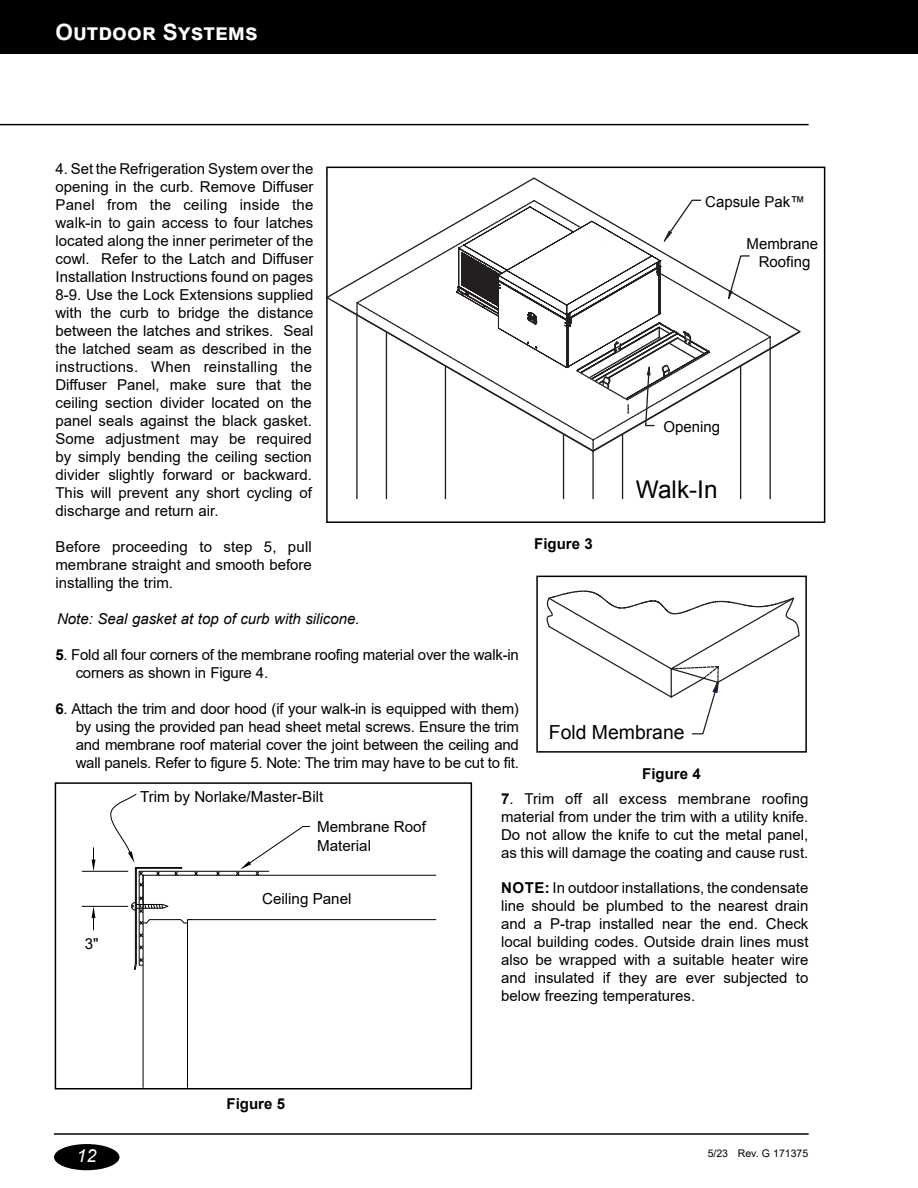
<style>
.page{position:relative;width:918px;height:1188px;background:#fff}
.page>*{position:absolute;margin:0;border:0;box-sizing:border-box;transform-origin:0 0}
.t1{font:24.3px "Arial";color:#000}
.t2{font:700 22.5px "Arial";color:#fff}
.t3{font:19.35px "Arial";color:#000}
.t4{font:italic 18px "Arial";color:#fff}
.t5{font:15.15px/18.1px "Arial";color:#000}
.t6{font:15px/18px "Arial";color:#000;text-align:justify}
.t7{font:italic 15px "Arial";color:#000}
.t8{font:700 15px "Arial";color:#000}
.t9{font:10.5px "Arial";color:#000}
.s1{font-weight:700}
</style>
<div class="page">
<div style="left:54px;top:1144px;width:65px;height:26px;background:#000;border-radius:50%"></div>
<div style="left:0;top:0;width:918px;height:54px;background:#000"></div>
<hr style="left:0;top:124px;width:809px;height:1px;background:#000">
<hr style="left:54px;top:1133px;width:755px;height:2px;background:#000">
<svg style="left:546px;top:591px;width:254px;height:144px"></svg>
<div style="left:536px;top:576px;width:271px;height:177px;border:2px solid #000"></div>
<hr style="left:386px;top:332px;width:1px;height:167px;background:#231f20">
<hr style="left:356px;top:315px;width:2px;height:184px;background:#231f20">
<hr style="left:563px;top:434px;width:1px;height:65px;background:#231f20">
<hr style="left:770px;top:349px;width:1px;height:150px;background:#231f20">
<hr style="left:740px;top:366px;width:1px;height:133px;background:#231f20">
<hr style="left:622px;top:434px;width:1px;height:65px;background:#231f20">
<hr style="left:592px;top:451px;width:2px;height:48px;background:#231f20">
<hr style="left:445px;top:366px;width:1px;height:133px;background:#231f20">
<svg style="left:339px;top:177px;width:462px;height:276px"></svg>
<div style="left:326px;top:167px;width:499px;height:356px;border:2px solid #000"></div>
<hr style="left:143px;top:875px;width:1px;height:212px;background:#000">
<hr style="left:187px;top:923px;width:1px;height:164px;background:#000">
<hr style="left:188px;top:919px;width:248px;height:1px;background:#000">
<hr style="left:143px;top:875px;width:293px;height:1px;background:#000">
<hr style="left:82px;top:871px;width:46px;height:1px;background:#000">
<hr style="left:82px;top:906px;width:46px;height:1px;background:#000">
<svg style="left:92px;top:848px;width:3px;height:23px"></svg>
<svg style="left:92px;top:906px;width:3px;height:24px"></svg>
<svg style="left:110px;top:793px;width:200px;height:177px"></svg>
<div style="left:55px;top:782px;width:417px;height:308px;border:2px solid #000"></div>
<h2 class="t2" style="left:56px;top:16px;width:204px">Outdoor Systems</h2>
<p class="t6" style="left:56px;top:160px;width:260px">4. Set the Refrigeration System over the opening in the curb. Remove Diffuser Panel from the ceiling inside the walk-in to gain access to four latches located along the inner perimeter of the cowl. Refer to the Latch and Diffuser Installation Instructions found on pages 8-9. Use the Lock Extensions supplied with the curb to bridge the distance between the latches and strikes. Seal the latched seam as described in the instructions. When reinstalling the Diffuser Panel, make sure that the ceiling section divider located on the panel seals against the black gasket.<br>Some adjustment may be required by simply bending the ceiling section divider slightly forward or backward.<br>This will prevent any short cycling of discharge and return air.</p>
<p class="t6" style="left:56px;top:538px;width:258px">Before proceeding to step 5, pull membrane straight and smooth before installing the trim.</p>
<p class="t7" style="left:57px;top:609px;width:304px">Note: Seal gasket at top of curb with silicone.</p>
<p class="t6" style="left:76px;top:646px;width:445px;text-indent:-20px"><span class="s1">5</span>. Fold all four corners of the membrane roofing material over the walk-in corners as shown in Figure 4.</p>
<p class="t6" style="left:76px;top:700px;width:445px;text-indent:-20px"><span class="s1">6</span>. Attach the trim and door hood (if your walk-in is equipped with them) by using the provided pan head sheet metal screws. Ensure the trim and membrane roof material cover the joint between the ceiling and wall panels. Refer to figure 5. Note: The trim may have to be cut to fit.</p>
<p class="t6" style="left:501px;top:790px;width:309px"><span class="s1">7</span>. Trim off all excess membrane roofing material from under the trim with a utility knife.<br>Do not allow the knife to cut the metal panel, as this will damage the coating and cause rust.</p>
<p class="t6" style="left:501px;top:878px;width:309px"><span class="s1">NOTE:</span> In outdoor installations, the condensate line should be plumbed to the nearest drain and a P-trap installed near the end. Check local building codes. Outside drain lines must also be wrapped with a suitable heater wire and insulated if they are ever subjected to below freezing temperatures.</p>
<p class="t6" style="left:705px;top:193px;width:101px">Capsule Pak™</p>
<p class="t6" style="left:747px;top:235px;width:73px;text-align:center">Membrane<br>Roofing</p>
<p class="t6" style="left:663px;top:418px;width:58px">Opening</p>
<h1 class="t1" style="left:636px;top:473px;width:83px">Walk-In</h1>
<p class="t8" style="left:534px;top:533px;width:60px">Figure 3</p>
<p class="t3" style="left:549px;top:719px;width:137px">Fold Membrane</p>
<p class="t8" style="left:642px;top:763px;width:60px">Figure 4</p>
<p class="t5" style="left:140px;top:788px;width:185px">Trim by Norlake/Master-Bilt</p>
<p class="t5" style="left:317px;top:818px;width:110px">Membrane Roof<br>Material</p>
<p class="t5" style="left:262px;top:890px;width:91px">Ceiling Panel</p>
<p class="t5" style="left:85px;top:934px;width:15px">3"</p>
<p class="t8" style="left:227px;top:1093px;width:60px">Figure 5</p>
<p class="t4" style="left:77px;top:1144px;width:22px">12</p>
<p class="t9" style="left:708px;top:1146px;width:102px">5/23 Rev. G 171375</p>
</div>
